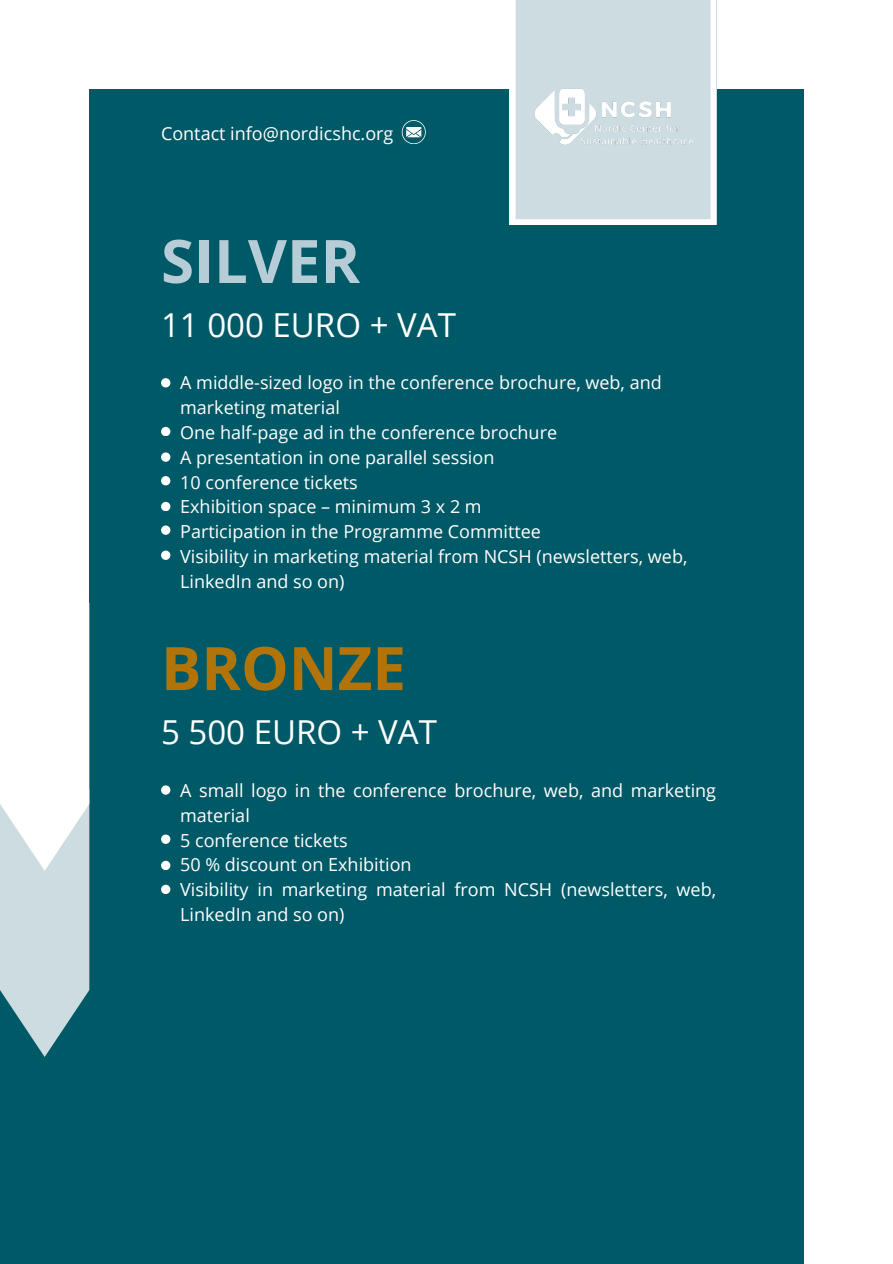
<style>
.page{position:relative;width:893px;height:1264px;background:#fff}
.page>*{position:absolute;margin:0;border:0;box-sizing:border-box;transform-origin:0 0}
.t1{font:700 60px "Open Sans";color:#b6ccd7}
.t2{font:700 60px "Open Sans";color:#b27409}
.t3{font:33px "Open Sans";color:#fff}
.t4{font:18px/24.8px "Open Sans";color:#fff}
</style>
<div class="page">
<div style="left:89px;top:89px;width:715px;height:1174px;background:#005966"></div>
<svg style="left:510px;top:0;width:206px;height:225px;background:#d2e0e4"></svg>
<img style="left:525px;top:73px;width:176px;height:88px">
<svg style="left:0;top:603px;width:90px;height:660px"></svg>
<svg style="left:402px;top:120px;width:23px;height:24px"></svg>
<div style="left:161px;top:785px;width:9px;height:9px;background:#fff;border-radius:50%"></div>
<div style="left:161px;top:834px;width:9px;height:9px;background:#fff;border-radius:50%"></div>
<div style="left:161px;top:860px;width:9px;height:9px;background:#fff;border-radius:50%"></div>
<div style="left:161px;top:884px;width:9px;height:9px;background:#fff;border-radius:50%"></div>
<div style="left:161px;top:378px;width:9px;height:9px;background:#fff;border-radius:50%"></div>
<div style="left:161px;top:427px;width:9px;height:9px;background:#fff;border-radius:50%"></div>
<div style="left:161px;top:502px;width:9px;height:9px;background:#fff;border-radius:50%"></div>
<div style="left:161px;top:525px;width:9px;height:9px;background:#fff;border-radius:50%"></div>
<div style="left:161px;top:452px;width:9px;height:9px;background:#fff;border-radius:50%"></div>
<div style="left:161px;top:476px;width:9px;height:9px;background:#fff;border-radius:50%"></div>
<div style="left:161px;top:550px;width:9px;height:9px;background:#fff;border-radius:50%"></div>
<p class="t4" style="left:161px;top:121px;width:234px">Contact info@nordicshc.org</p>
<p class="t1" style="left:161px;top:219px;width:200px">SILVER</p>
<h1 class="t3" style="left:161px;top:301px;width:296px">11 000 EURO + VAT</h1>
<p class="t4" style="left:180px;top:370px;width:483px">A middle-sized logo in the conference brochure, web, and marketing material</p>
<p class="t4" style="left:180px;top:419px;width:378px">One half-page ad in the conference brochure</p>
<p class="t4" style="left:180px;top:444px;width:316px">A presentation in one parallel session</p>
<p class="t4" style="left:180px;top:469px;width:179px">10 conference tickets</p>
<p class="t4" style="left:180px;top:494px;width:303px">Exhibition space – minimum 3 x 2 m</p>
<p class="t4" style="left:180px;top:518px;width:362px">Participation in the Programme Committee</p>
<p class="t4" style="left:180px;top:543px;width:508px">Visibility in marketing material from NCSH (newsletters, web,<br>LinkedIn and so on)</p>
<h2 class="t2" style="left:161px;top:626px;width:246px">BRONZE</h2>
<p class="t3" style="left:161px;top:708px;width:277px">5 500 EURO + VAT</p>
<p class="t4" style="left:180px;top:777px;width:537px">A small logo in the conference brochure, web, and marketing material</p>
<p class="t4" style="left:180px;top:827px;width:169px">5 conference tickets</p>
<p class="t4" style="left:180px;top:852px;width:233px">50 % discount on Exhibition</p>
<p class="t4" style="left:180px;top:876px;width:537px">Visibility in marketing material from NCSH (newsletters, web,<br>LinkedIn and so on)</p>
</div>
